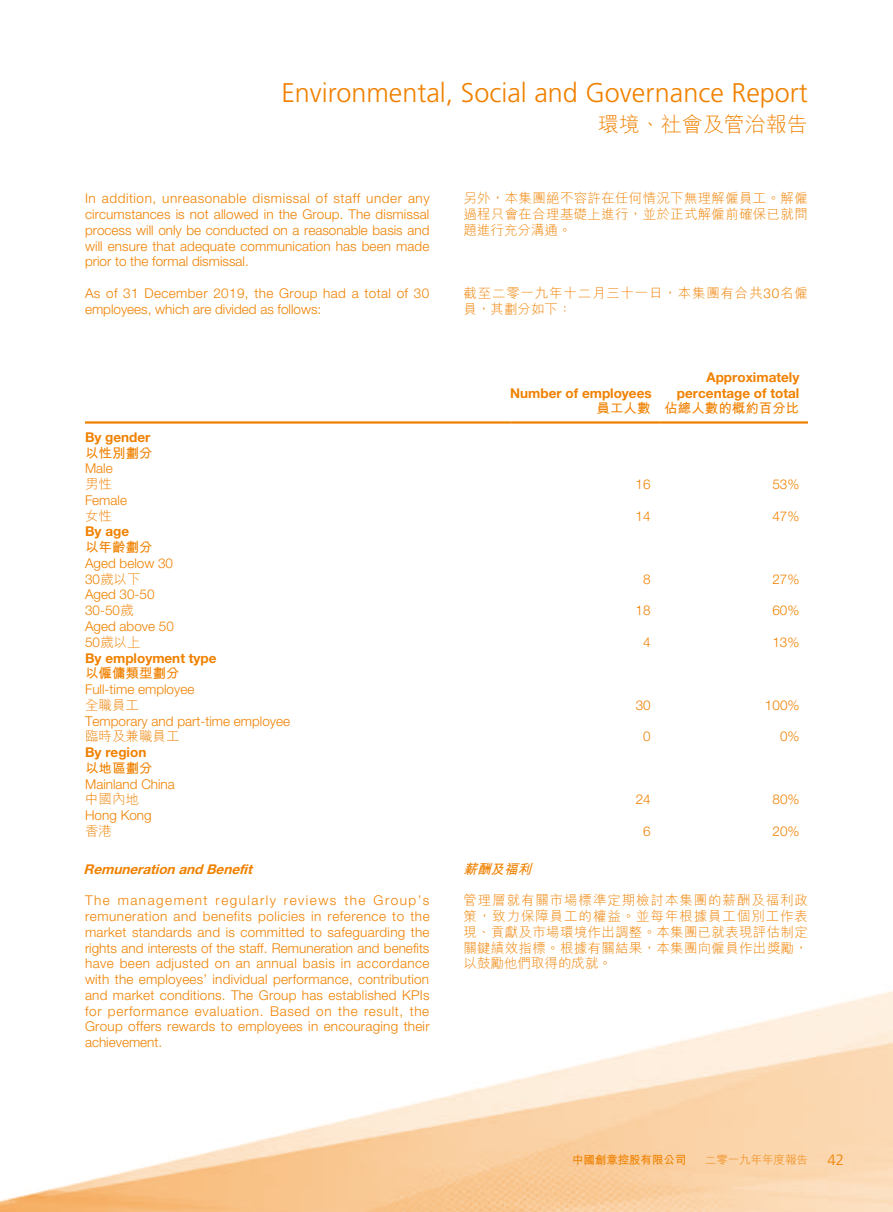
<style>
.page{position:relative;width:893px;height:1212px;background:#fff}
.page>*{position:absolute;margin:0;border:0;box-sizing:border-box;transform-origin:0 0}
.t1{font:300 27px "Frutiger LT Std";color:#f08100}
.t2{font:300 21px "M Hei HK";color:#f08100}
.t3{font:300 15px "Frutiger LT Std";color:#f08100}
.t4{font:300 13.5px/15.8px "Helvetica Neue LT Std";letter-spacing:.015em;color:#f08100}
.t5{font:300 13.5px/15.8px "M Hei HK";letter-spacing:.02em;color:#f08100;text-align:justify}
.t6{font:700 13.5px/15.8px "Helvetica Neue LT Std";color:#f08100;text-align:right}
.t7{font:300 13.5px "Helvetica Neue LT Std";letter-spacing:.04em;color:#f08100}
.t8{font:300 13.5px "Helvetica Neue LT Std";letter-spacing:.035em;color:#f08100}
.t9{font:700 13.5px "M Hei HK";color:#f08100}
.t10{font:300 13.5px/15.8px "M Hei HK";letter-spacing:.06em;color:#f08100}
.t11{font:300 13.5px "Helvetica Neue LT Std";letter-spacing:.11em;color:#f08100}
.t12{font:italic 700 13.5px "Helvetica Neue LT Std";color:#f08100}
.t13{font:300 13.5px "Helvetica Neue LT Std";letter-spacing:.05em;color:#f08100}
.t14{font:300 13.5px "M Hei HK";color:#f08100}
.t15{font:italic 700 13.5px "M Hei HK";color:#f08100}
.t16{font:700 11.55px "M Hei HK";letter-spacing:-.01em;color:#f08100}
.t17{font:300 11.55px "M Hei HK";letter-spacing:-.01em;color:#f08100}
.s1{font-family:"Helvetica Neue LT Std"}
.s2{font-family:"M Hei HK"}
</style>
<div class="page">
<img style="left:0;top:991px;width:893px;height:221px">
<hr style="left:85px;top:421px;width:425px;height:3px;background:#f08100">
<hr style="left:510px;top:421px;width:149px;height:3px;background:#f08100">
<hr style="left:659px;top:421px;width:149px;height:3px;background:#f08100">
<h1 class="t1" style="left:281px;top:77px;width:528px">Environmental, Social and Governance Report</h1>
<h2 class="t2" style="left:598px;top:110px;width:211px">環境、社會及管治報告</h2>
<p class="t4" style="left:85px;top:190px;width:346px;text-align:justify">In addition, unreasonable dismissal of staff under any circumstances is not allowed in the Group. The dismissal process will only be conducted on a reasonable basis and will ensure that adequate communication has been made prior to the formal dismissal.</p>
<p class="t4" style="left:85px;top:285px;width:346px">As of 31 December 2019, the Group had a total of 30 employees, which are divided as follows:</p>
<p class="t6" style="left:85px;top:429px;width:67px">By gender</p>
<p class="t9" style="left:85px;top:443px;width:69px">以性別劃分</p>
<p class="t4" style="left:85px;top:460px;width:29px">Male</p>
<p class="t5" style="left:85px;top:476px;width:28px">男性</p>
<p class="t4" style="left:85px;top:492px;width:44px">Female</p>
<p class="t5" style="left:85px;top:507px;width:28px">女性</p>
<p class="t6" style="left:85px;top:523px;width:46px">By age</p>
<p class="t9" style="left:85px;top:537px;width:69px">以年齡劃分</p>
<p class="t4" style="left:85px;top:555px;width:90px">Aged below 30</p>
<p class="t5" style="left:85px;top:570px;width:57px"><span class="s1">30</span>歲以下</p>
<p class="t4" style="left:85px;top:586px;width:71px">Aged 30-50</p>
<p class="t4" style="left:85px;top:602px;width:90px">30-50<span class="s2">歲<br></span>Aged above 50</p>
<p class="t5" style="left:85px;top:633px;width:57px"><span class="s1">50</span>歲以上</p>
<p class="t6" style="left:85px;top:649px;width:133px">By employment type</p>
<p class="t9" style="left:85px;top:663px;width:96px">以僱傭類型劃分</p>
<p class="t4" style="left:85px;top:681px;width:111px">Full-time employee</p>
<p class="t5" style="left:85px;top:696px;width:55px">全職員工</p>
<p class="t4" style="left:85px;top:712px;width:207px">Temporary and part-time employee</p>
<p class="t14" style="left:85px;top:727px;width:96px">臨時及兼職員工</p>
<p class="t6" style="left:85px;top:744px;width:63px">By region</p>
<p class="t9" style="left:85px;top:758px;width:69px">以地區劃分</p>
<p class="t4" style="left:85px;top:775px;width:91px">Mainland China</p>
<p class="t5" style="left:85px;top:791px;width:55px">中國內地</p>
<p class="t4" style="left:85px;top:807px;width:68px">Hong Kong</p>
<p class="t5" style="left:85px;top:822px;width:28px">香港</p>
<p class="t12" style="left:84px;top:861px;width:174px">Remuneration and Benefit</p>
<p class="t4" style="left:374px;top:892px;width:57px">Group s’</p>
<p class="t4" style="left:85px;top:892px;width:26px">The</p>
<p class="t7" style="left:85px;top:908px;width:346px">remuneration and benefits policies in reference to the</p>
<p class="t4" style="left:85px;top:924px;width:346px">market standards and is committed to safeguarding the</p>
<p class="t4" style="left:85px;top:940px;width:346px">rights and interests of the staff. Remuneration and benefits</p>
<p class="t8" style="left:85px;top:955px;width:346px">have been adjusted on an annual basis in accordance</p>
<p class="t4" style="left:85px;top:971px;width:346px">with the employees’ individual performance, contribution</p>
<p class="t4" style="left:85px;top:987px;width:346px">and market conditions. The Group has established KPIs</p>
<p class="t4" style="left:410px;top:1003px;width:21px">the</p>
<p class="t11" style="left:216px;top:892px;width:62px">regularly</p>
<p class="t11" style="left:284px;top:892px;width:54px">reviews</p>
<p class="t4" style="left:344px;top:892px;width:23px">the</p>
<p class="t11" style="left:118px;top:892px;width:91px">management</p>
<p class="t4" style="left:85px;top:1003px;width:346px">for<br>Group offers rewards to employees in encouraging their achievement.</p>
<p class="t13" style="left:108px;top:1003px;width:82px">performance</p>
<p class="t13" style="left:195px;top:1003px;width:70px">evaluation.</p>
<p class="t4" style="left:270px;top:1003px;width:41px">Based</p>
<p class="t4" style="left:338px;top:1003px;width:21px">the</p>
<p class="t4" style="left:364px;top:1003px;width:41px">result,</p>
<p class="t4" style="left:316px;top:1003px;width:17px">on</p>
<p class="t5" style="left:463px;top:190px;width:346px">另外，本集團絕不容許在任何情況下無理解僱員工。解僱過程只會在合理基礎上進行，並於正式解僱前確保已就問題進行充分溝通。</p>
<p class="t10" style="left:463px;top:285px;width:346px">截至二零一九年十二月三十一日，本集團有合共<span class="s1">30</span>名僱員，其劃分如下：</p>
<p class="t6" style="left:510px;top:385px;width:143px">Number of employees</p>
<p class="t9" style="left:597px;top:399px;width:55px">員工人數</p>
<p class="t6" style="left:677px;top:369px;width:124px">Approximately percentage of total</p>
<p class="t9" style="left:664px;top:399px;width:136px">佔總人數的概約百分比</p>
<p class="t4" style="left:636px;top:476px;width:17px">16</p>
<p class="t4" style="left:772px;top:476px;width:29px">53%</p>
<p class="t4" style="left:636px;top:508px;width:17px">14</p>
<p class="t4" style="left:772px;top:508px;width:29px">47%</p>
<p class="t4" style="left:643px;top:571px;width:9px">8</p>
<p class="t4" style="left:772px;top:571px;width:29px">27%</p>
<p class="t4" style="left:636px;top:602px;width:17px">18</p>
<p class="t4" style="left:772px;top:602px;width:29px">60%</p>
<p class="t4" style="left:643px;top:634px;width:9px">4</p>
<p class="t4" style="left:772px;top:634px;width:29px">13%</p>
<p class="t4" style="left:636px;top:697px;width:17px">30</p>
<p class="t4" style="left:765px;top:697px;width:36px">100%</p>
<p class="t4" style="left:643px;top:728px;width:9px">0</p>
<p class="t4" style="left:780px;top:728px;width:21px">0%</p>
<p class="t4" style="left:636px;top:791px;width:17px">24</p>
<p class="t4" style="left:772px;top:791px;width:29px">80%</p>
<p class="t4" style="left:643px;top:823px;width:9px">6</p>
<p class="t4" style="left:772px;top:823px;width:29px">20%</p>
<p class="t15" style="left:463px;top:859px;width:74px">薪酬及福利</p>
<p class="t5" style="left:463px;top:892px;width:346px">管理層就有關市場標準定期檢討本集團的薪酬及福利政策，致力保障員工的權益。並每年根據員工個別工作表現、貢獻及市場環境作出調整。本集團已就表現評估制定關鍵績效指標。根據有關結果，本集團向僱員作出獎勵，以鼓勵他們取得的成就。</p>
<p class="t16" style="left:572px;top:1151px;width:116px">中國創意控股有限公司</p>
<p class="t17" style="left:705px;top:1151px;width:105px">二零一九年年度報告</p>
<p class="t3" style="left:827px;top:1151px;width:18px">42</p>
</div>
